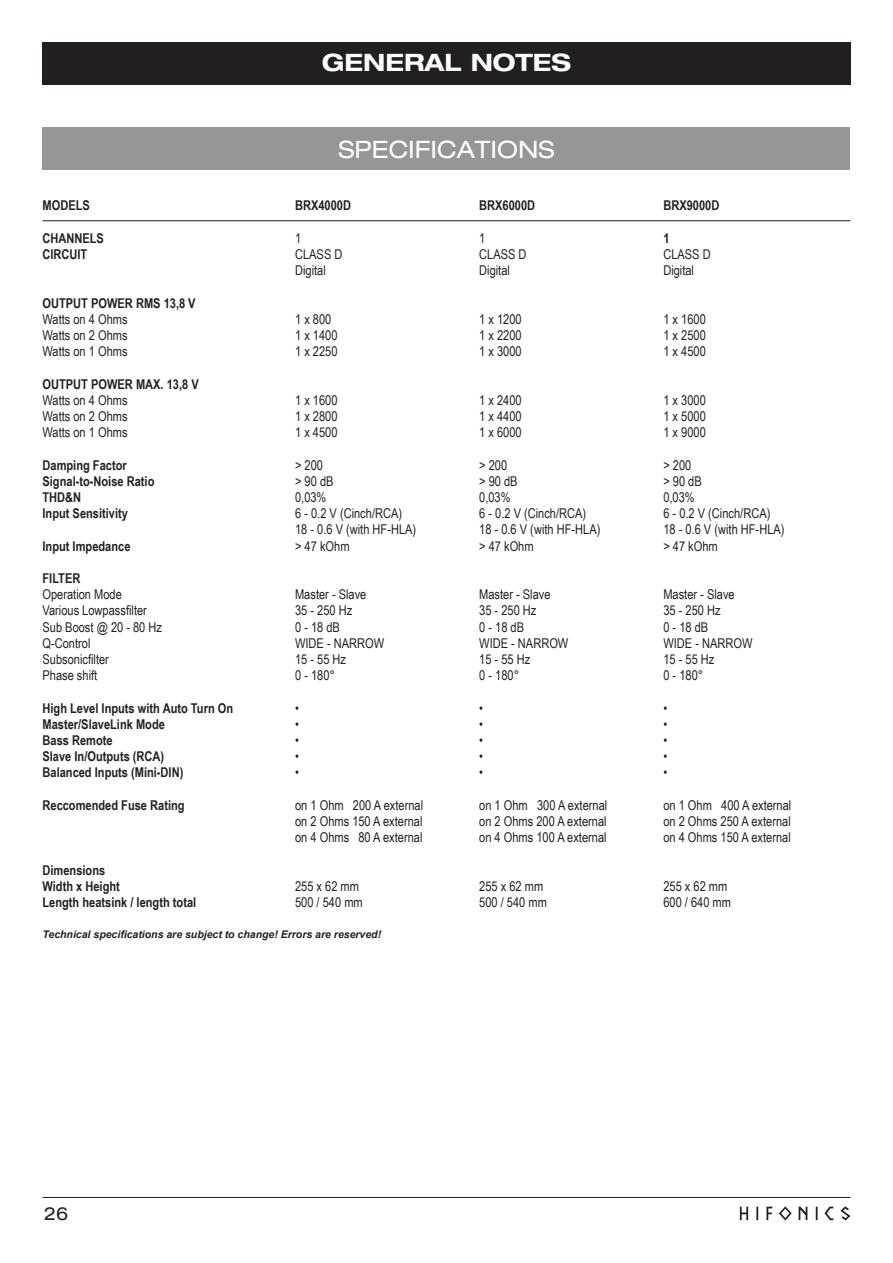
<style>
.page{position:relative;width:893px;height:1263px;background:#fff}
.page>*{position:absolute;margin:0;border:0;box-sizing:border-box;transform-origin:0 0}
.t1{font:expanded 24px "Helvetica Neue";color:#fff}
.t2{font:700 expanded 24px "Helvetica Neue";color:#fff}
.t3{font:expanded 18px "Helvetica Neue";color:#231f20}
.t4{font:13.5px/16.2px "Arial Narrow";color:#231f20}
.t5{font:700 13.5px/16.2px "Arial Narrow";color:#231f20}
.t6{font:italic 700 10.5px "Arial";color:#231f20}
</style>
<div class="page">
<hr style="left:43px;top:1197px;width:807px;height:1px;background:#231f20">
<div style="left:42px;top:43px;width:808px;height:42px;background:#231f20"></div>
<svg style="left:740px;top:1206px;width:110px;height:14px"></svg>
<div style="left:43px;top:128px;width:807px;height:42px;background:#949698"></div>
<hr style="left:43px;top:220px;width:807px;height:1px;background:#231f20">
<h1 class="t2" style="left:322px;top:48px;width:251px">GENERAL NOTES</h1>
<p class="t5" style="left:43px;top:197px;width:49px">MODELS</p>
<p class="t5" style="left:43px;top:230px;width:63px">CHANNELS<br>CIRCUIT</p>
<p class="t5" style="left:43px;top:295px;width:155px">OUTPUT POWER RMS 13,8 V</p>
<p class="t4" style="left:43px;top:311px;width:87px;text-align:justify">Watts on 4 Ohms Watts on 2 Ohms Watts on 1 Ohms</p>
<p class="t5" style="left:43px;top:376px;width:158px">OUTPUT POWER MAX. 13,8 V</p>
<p class="t4" style="left:43px;top:392px;width:87px;text-align:justify">Watts on 4 Ohms Watts on 2 Ohms Watts on 1 Ohms</p>
<p class="t5" style="left:43px;top:457px;width:113px">Damping Factor<br>Signal-to-Noise Ratio<br>THD&amp;N<br>Input Sensitivity</p>
<p class="t5" style="left:43px;top:538px;width:89px">Input Impedance</p>
<p class="t5" style="left:43px;top:570px;width:39px">FILTER</p>
<p class="t4" style="left:43px;top:586px;width:121px">Operation Mode<br>Various Lowpassfilter<br>Sub Boost @ 20 - 80 Hz<br>Q-Control<br>Subsonicfilter<br>Phase shift</p>
<p class="t5" style="left:43px;top:700px;width:192px">High Level Inputs with Auto Turn On<br>Master/SlaveLink Mode<br>Bass Remote<br>Slave In/Outputs (RCA)<br>Balanced Inputs (Mini-DIN)</p>
<p class="t5" style="left:43px;top:797px;width:144px">Reccomended Fuse Rating</p>
<p class="t5" style="left:43px;top:862px;width:155px">Dimensions<br>Width x Height<br>Length heatsink / length total</p>
<h1 class="t1" style="left:338px;top:135px;width:218px">SPECIFICATIONS</h1>
<p class="t5" style="left:295px;top:197px;width:57px">BRX4000D</p>
<p class="t4" style="left:295px;top:230px;width:49px">1<br>CLASS D<br>Digital</p>
<p class="t4" style="left:295px;top:311px;width:44px">1 x 800<br>1 x 1400<br>1 x 2250</p>
<p class="t4" style="left:295px;top:392px;width:44px;text-align:justify">1 x 1600<br>1 x 2800<br>1 x 4500</p>
<p class="t4" style="left:295px;top:457px;width:123px">&gt; 200<br>&gt; 90 dB<br>0,03%<br>6 - 0.2 V (Cinch/RCA)<br>18 - 0.6 V (with HF-HLA) &gt; 47 kOhm</p>
<p class="t4" style="left:295px;top:586px;width:91px">Master - Slave<br>35 - 250 Hz<br>0 - 18 dB<br>WIDE - NARROW<br>15 - 55 Hz<br>0 - 180°</p>
<p class="t4" style="left:295px;top:700px;width:5px;text-align:justify">• • • • •</p>
<p class="t4" style="left:295px;top:797px;width:130px;text-align:justify">on 1 Ohm 200 A external on 2 Ohms 150 A external on 4 Ohms 80 A external</p>
<p class="t4" style="left:295px;top:878px;width:69px">255 x 62 mm<br>500 / 540 mm</p>
<p class="t5" style="left:479px;top:197px;width:57px">BRX6000D</p>
<p class="t4" style="left:479px;top:230px;width:49px">1<br>CLASS D<br>Digital</p>
<p class="t4" style="left:479px;top:311px;width:44px;text-align:justify">1 x 1200<br>1 x 2200<br>1 x 3000</p>
<p class="t4" style="left:479px;top:392px;width:44px;text-align:justify">1 x 2400<br>1 x 4400<br>1 x 6000</p>
<p class="t4" style="left:479px;top:457px;width:123px">&gt; 200<br>&gt; 90 dB<br>0,03%<br>6 - 0.2 V (Cinch/RCA)<br>18 - 0.6 V (with HF-HLA) &gt; 47 kOhm</p>
<p class="t4" style="left:479px;top:586px;width:91px">Master - Slave<br>35 - 250 Hz<br>0 - 18 dB<br>WIDE - NARROW<br>15 - 55 Hz<br>0 - 180°</p>
<p class="t4" style="left:479px;top:700px;width:5px;text-align:justify">• • • • •</p>
<p class="t4" style="left:479px;top:797px;width:130px;text-align:justify">on 1 Ohm 300 A external on 2 Ohms 200 A external on 4 Ohms 100 A external</p>
<p class="t4" style="left:479px;top:878px;width:69px">255 x 62 mm<br>500 / 540 mm</p>
<p class="t6" style="left:43px;top:927px;width:340px">Technical specifications are subject to change! Errors are reserved!</p>
<p class="t5" style="left:663px;top:197px;width:57px">BRX9000D</p>
<p class="t5" style="left:663px;top:230px;width:8px">1</p>
<p class="t4" style="left:663px;top:246px;width:49px">CLASS D<br>Digital</p>
<p class="t4" style="left:663px;top:311px;width:44px;text-align:justify">1 x 1600<br>1 x 2500<br>1 x 4500</p>
<p class="t4" style="left:663px;top:392px;width:44px;text-align:justify">1 x 3000<br>1 x 5000<br>1 x 9000</p>
<p class="t4" style="left:663px;top:457px;width:123px">&gt; 200<br>&gt; 90 dB<br>0,03%<br>6 - 0.2 V (Cinch/RCA)<br>18 - 0.6 V (with HF-HLA) &gt; 47 kOhm</p>
<p class="t4" style="left:663px;top:586px;width:91px">Master - Slave<br>35 - 250 Hz<br>0 - 18 dB<br>WIDE - NARROW<br>15 - 55 Hz<br>0 - 180°</p>
<p class="t4" style="left:663px;top:700px;width:5px;text-align:justify">• • • • •</p>
<p class="t4" style="left:663px;top:797px;width:130px;text-align:justify">on 1 Ohm 400 A external on 2 Ohms 250 A external on 4 Ohms 150 A external</p>
<p class="t4" style="left:663px;top:878px;width:69px">255 x 62 mm<br>600 / 640 mm</p>
<h2 class="t3" style="left:44px;top:1202px;width:26px">26</h2>
</div>
